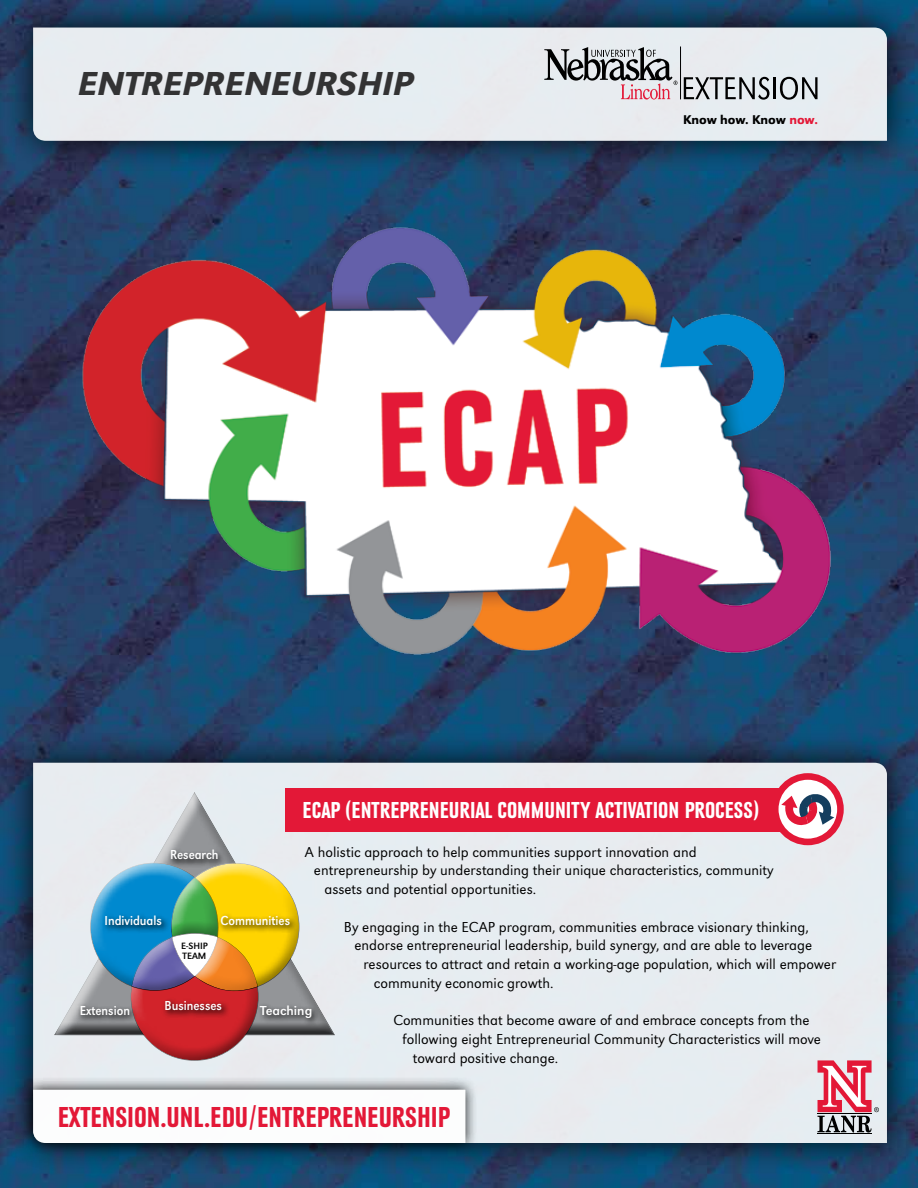
<style>
.page{position:relative;width:918px;height:1188px;background:#fff}
.page>*{position:absolute;margin:0;border:0;box-sizing:border-box;transform-origin:0 0}
.t1{font:34.5px "URW Grotesk T Med Ita";color:#333334}
.t2{font:30px "URW Grotesk T Bol Con";color:#e31837}
.t3{font:24px "URW Grotesk T Bol Con";color:#fff}
.t4{font:300 15px "URW Grotesk T";color:#000}
.t5{font:13.5px "URW Grotesk T";color:#fff;scale:.9 1}
.t6{font:13.5px "URW Grotesk T";color:#fff}
.t7{font:500 13.2px "URW Grotesk T";color:#000}
.t8{font:9.45px/10.1px "URW Grotesk T";color:#000}
.s1{color:#e31837}
</style>
<div class="page">
<img style="left:0;top:28px;width:918px;height:714px">
<div style="left:2px;top:731px;width:916px;height:444px;background:#000;opacity:.97"></div>
<div style="left:33px;top:763px;width:854px;height:380px;background:#e7ecf1"></div>
<div style="left:2px;top:0;width:916px;height:172px;background:#000;opacity:.97"></div>
<div style="left:33px;top:28px;width:854px;height:113px;background:#e7ecf0"></div>
<svg style="left:21px;top:1077px;width:457px;height:78px;background:#677a88"></svg>
<svg style="left:33px;top:1090px;width:432px;height:53px"></svg>
<div style="left:285px;top:788px;width:523px;height:44px;background:#e31837"></div>
<svg style="left:775px;top:776px;width:65px;height:66px"></svg>
<div style="left:772px;top:773px;width:72px;height:72px;border:7px solid #e31837;border-radius:50%"></div>
<svg style="left:781px;top:794px;width:53px;height:31px"></svg>
<div style="left:53px;top:791px;width:283px;height:245px;background:#000;opacity:.71"></div>
<svg style="left:90px;top:863px;width:209px;height:198px;background:#a5977d"></svg>
<svg style="left:167px;top:847px;width:59px;height:21px"></svg>
<svg style="left:102px;top:912px;width:67px;height:22px"></svg>
<svg style="left:217px;top:913px;width:81px;height:21px;background:#d5b100"></svg>
<svg style="left:161px;top:998px;width:68px;height:21px"></svg>
<svg style="left:77px;top:1003px;width:61px;height:21px"></svg>
<svg style="left:256px;top:1002px;width:64px;height:25px;background:#7a7b7e"></svg>
<hr style="left:680px;top:47px;width:1px;height:52px;background:#000">
<svg style="left:684px;top:77px;width:85px;height:23px;background:#9ea2a5"></svg>
<hr style="left:773px;top:77px;width:3px;height:22px;background:#000">
<svg style="left:780px;top:77px;width:38px;height:23px"></svg>
<svg style="left:544px;top:47px;width:134px;height:53px;background:#b4b1b5"></svg>
<hr style="left:818px;top:1134px;width:54px;height:1px;background:#000">
<svg style="left:818px;top:1060px;width:61px;height:73px;background:#d08d9a"></svg>
<h1 class="t1" style="left:78px;top:64px;width:337px">ENTREPRENEURSHIP</h1>
<p class="t7" style="left:683px;top:112px;width:136px">Know how. Know <span class="s1">now.</span></p>
<h3 class="t3" style="left:303px;top:797px;width:458px">ECAP (ENTREPRENEURIAL COMMUNITY ACTIVATION PROCESS)</h3>
<p class="t4" style="left:305px;top:843px;width:393px">A holistic approach to help communities support innovation and</p>
<p class="t4" style="left:314px;top:862px;width:461px">entrepreneurship by understanding their unique characteristics, community</p>
<p class="t4" style="left:324px;top:881px;width:213px">assets and potential opportunities.</p>
<p class="t4" style="left:344px;top:918px;width:466px">By engaging in the ECAP program, communities embrace visionary thinking,</p>
<p class="t4" style="left:354px;top:937px;width:459px">endorse entrepreneurial leadership, build synergy, and are able to leverage</p>
<p class="t4" style="left:363px;top:956px;width:474px">resources to attract and retain a working-age population, which will empower</p>
<p class="t4" style="left:374px;top:974px;width:181px">community economic growth.</p>
<p class="t4" style="left:393px;top:1012px;width:418px">Communities that become aware of and embrace concepts from the</p>
<p class="t4" style="left:402px;top:1031px;width:420px">following eight Entrepreneurial Community Characteristics will move</p>
<p class="t4" style="left:413px;top:1049px;width:147px">toward positive change.</p>
<p class="t5" style="left:170px;top:847px;width:56px">Research</p>
<p class="t5" style="left:105px;top:913px;width:65px">Individuals</p>
<p class="t5" style="left:221px;top:913px;width:79px">Communities</p>
<p class="t8" style="left:181px;top:941px;width:28px">E-SHIP<br>TEAM</p>
<p class="t5" style="left:165px;top:997px;width:65px">Businesses</p>
<p class="t5" style="left:80px;top:1003px;width:57px">Extension</p>
<p class="t6" style="left:260px;top:1003px;width:54px">Teaching</p>
<h2 class="t2" style="left:58px;top:1101px;width:394px">EXTENSION.UNL.EDU/ENTREPRENEURSHIP</h2>
</div>
